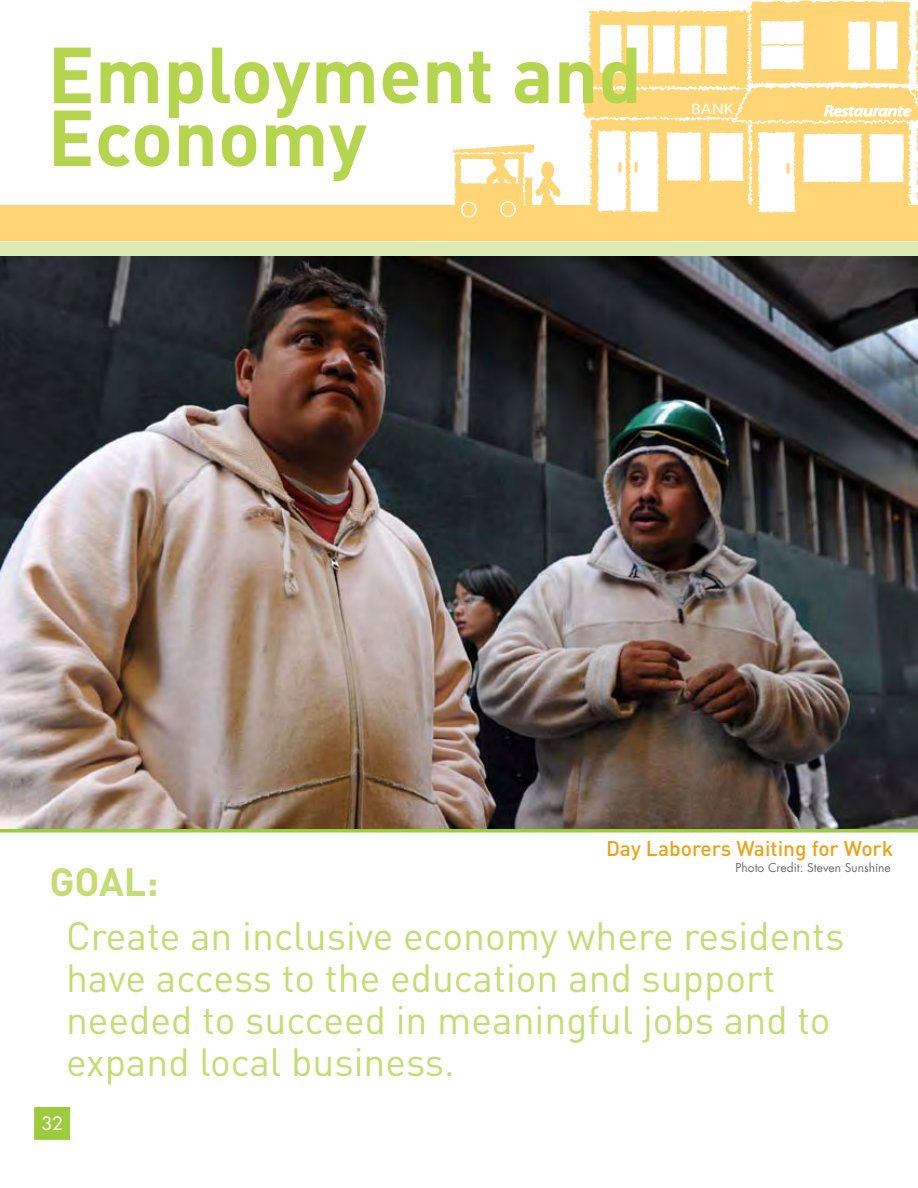
<style>
.page{position:relative;width:918px;height:1188px;background:#fff}
.page>*{position:absolute;margin:0;border:0;box-sizing:border-box;transform-origin:0 0}
.t1{font:700 78px/63px "DIN Pro";color:#b6d54e}
.t2{font:39px/42px "DIN Pro";color:#c4dc74}
.t3{font:700 39px "DIN Pro";color:#c4dc74}
.t4{font:500 21px "DIN Pro";color:#eaa319}
.t5{font:18px "Futura LT";color:#fff}
.t6{font:15.15px "Myriad";color:#fff;scale:1.19 1}
.t7{font:12px "Futura LT";color:#6e6e6e}
</style>
<div class="page">
<div style="left:0;top:206px;width:918px;height:36px;background:#ffd575"></div>
<div style="left:25px;top:1098px;width:54px;height:51px;background:#9ccb3b"></div>
<div style="left:16px;top:1089px;width:72px;height:69px;border:18px solid #fff"></div>
<svg style="left:0;top:828px;width:918px;height:4px;background:#94b244"></svg>
<div style="left:0;top:242px;width:918px;height:14px;background:#ddeab5"></div>
<img style="left:0;top:256px;width:917px;height:572px">
<svg style="left:453px;top:144px;width:114px;height:74px"></svg>
<svg style="left:583px;top:0;width:335px;height:213px"></svg>
<h1 class="t1" style="left:48px;top:40px;width:596px">Employment and<br>Economy</h1>
<p class="t6" style="left:691px;top:101px;width:37px">BANK</p>
<p class="t3" style="left:50px;top:856px;width:110px">GOAL:</p>
<p class="t4" style="left:606px;top:834px;width:289px">Day Laborers Waiting for Work</p>
<p class="t7" style="left:736px;top:860px;width:157px">Photo Credit: Steven Sunshine</p>
<p class="t2" style="left:66px;top:914px;width:780px">Create an inclusive economy where residents have access to the education and support needed to succeed in meaningful jobs and to expand local business.</p>
<p class="t5" style="left:42px;top:1112px;width:22px">32</p>
</div>
